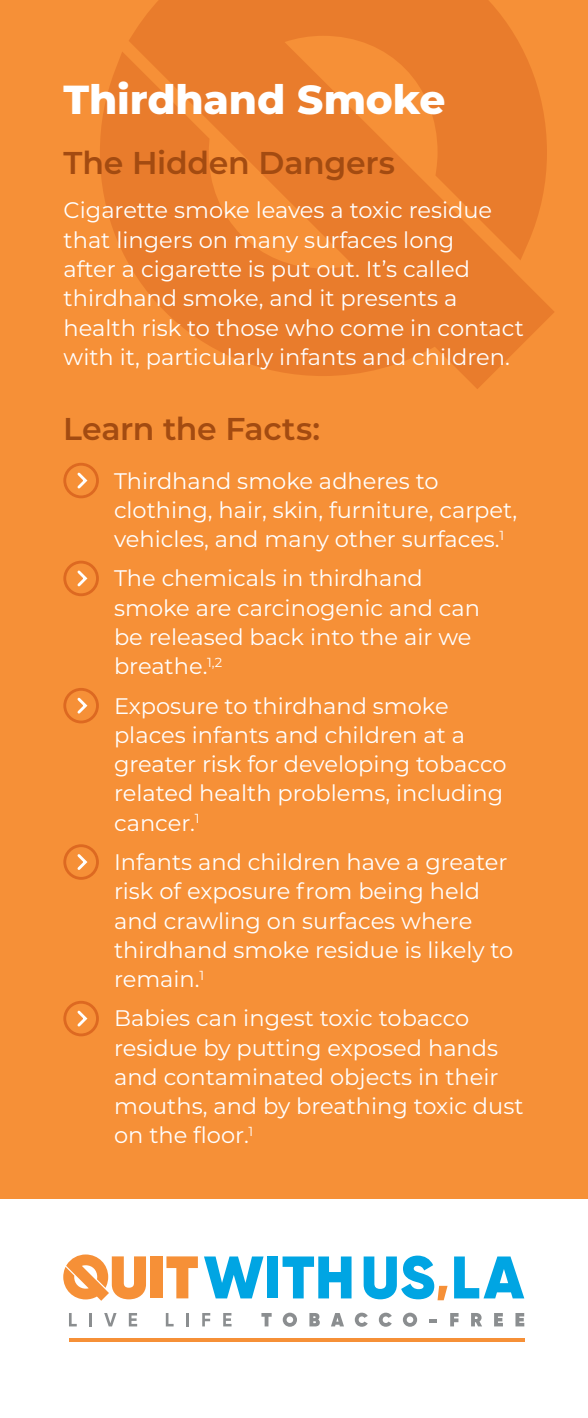
<style>
.page{position:relative;width:588px;height:1418px;background:#fff}
.page>*{position:absolute;margin:0;border:0;box-sizing:border-box;transform-origin:0 0}
.t1{font:800 40.5px "Montserrat";letter-spacing:-.005em;color:#fff}
.t2{font:600 31.5px "Montserrat";letter-spacing:-.01em;color:#a34b11}
.t3{font:22.5px/29.2px "Montserrat";color:#fff}
</style>
<div class="page">
<div style="left:0;top:0;width:587px;height:1199px;background:#f69037"></div>
<svg style="left:100px;top:0;width:454px;height:389px;fill:#e97c2c"></svg>
<svg style="left:69px;top:1313px;width:8px;height:13px"></svg>
<svg style="left:89px;top:1313px;width:3px;height:13px"></svg>
<svg style="left:104px;top:1313px;width:12px;height:13px"></svg>
<svg style="left:129px;top:1313px;width:8px;height:13px"></svg>
<svg style="left:166px;top:1313px;width:7px;height:13px"></svg>
<svg style="left:186px;top:1313px;width:3px;height:13px"></svg>
<svg style="left:202px;top:1313px;width:8px;height:13px"></svg>
<svg style="left:223px;top:1313px;width:8px;height:13px"></svg>
<svg style="left:261px;top:1313px;width:10px;height:13px"></svg>
<svg style="left:282px;top:1312px;width:15px;height:14px"></svg>
<svg style="left:309px;top:1313px;width:10px;height:13px"></svg>
<svg style="left:331px;top:1313px;width:13px;height:13px"></svg>
<svg style="left:354px;top:1312px;width:13px;height:14px"></svg>
<svg style="left:378px;top:1312px;width:13px;height:14px"></svg>
<svg style="left:402px;top:1312px;width:15px;height:14px"></svg>
<svg style="left:429px;top:1319px;width:8px;height:3px"></svg>
<svg style="left:450px;top:1313px;width:8px;height:13px"></svg>
<svg style="left:471px;top:1313px;width:11px;height:13px"></svg>
<svg style="left:494px;top:1313px;width:8px;height:13px"></svg>
<svg style="left:515px;top:1313px;width:9px;height:13px"></svg>
<hr style="left:69px;top:1338px;width:455px;height:4px;background:#f69037">
<svg style="left:204px;top:1256px;width:59px;height:42px"></svg>
<div style="left:267px;top:1256px;width:11px;height:42px;background:#00a5e3"></div>
<svg style="left:282px;top:1256px;width:69px;height:42px"></svg>
<svg style="left:363px;top:1255px;width:84px;height:45px"></svg>
<svg style="left:454px;top:1256px;width:70px;height:42px"></svg>
<div style="left:150px;top:1256px;width:12px;height:42px;background:#f69037"></div>
<svg style="left:166px;top:1256px;width:32px;height:42px"></svg>
<svg style="left:63px;top:1254px;width:83px;height:46px"></svg>
<div style="left:63px;top:463px;width:36px;height:35px;border:3px solid #dd6921;border-radius:50%"></div>
<svg style="left:77px;top:472px;width:11px;height:17px"></svg>
<div style="left:63px;top:561px;width:36px;height:35px;border:3px solid #dd6921;border-radius:50%"></div>
<svg style="left:77px;top:570px;width:11px;height:17px"></svg>
<div style="left:63px;top:688px;width:36px;height:35px;border:3px solid #dd6921;border-radius:50%"></div>
<svg style="left:77px;top:697px;width:11px;height:17px"></svg>
<div style="left:63px;top:844px;width:36px;height:35px;border:3px solid #dd6921;border-radius:50%"></div>
<svg style="left:77px;top:854px;width:11px;height:16px"></svg>
<div style="left:63px;top:1000px;width:36px;height:36px;border:3px solid #dd6921;border-radius:50%"></div>
<svg style="left:77px;top:1010px;width:11px;height:17px"></svg>
<p class="t1" style="left:63px;top:69px;width:383px">Thirdhand Smoke</p>
<p class="t2" style="left:63px;top:141px;width:333px">The Hidden Dangers</p>
<p class="t3" style="left:64px;top:195px;width:461px">Cigarette smoke leaves a toxic residue that lingers on many surfaces long<br>after a cigarette is put out. It’s called thirdhand smoke, and it presents a health risk to those who come in contact with it, particularly infants and children.</p>
<p class="t2" style="left:63px;top:407px;width:258px">Learn the Facts:</p>
<p class="t3" style="left:114px;top:465px;width:404px">Thirdhand smoke adheres to clothing, hair, skin, furniture, carpet, vehicles, and many other surfaces.<sup>1</sup></p>
<p class="t3" style="left:114px;top:563px;width:367px">The chemicals in thirdhand smoke are carcinogenic and can be released back into the air we breathe.<sup>1,2</sup></p>
<p class="t3" style="left:114px;top:690px;width:394px">Exposure to thirdhand smoke places infants and children at a greater risk for developing tobacco related health problems, including cancer.<sup>1</sup></p>
<p class="t3" style="left:114px;top:846px;width:400px">Infants and children have a greater risk of exposure from being held and crawling on surfaces where thirdhand smoke residue is likely to remain.<sup>1</sup></p>
<p class="t3" style="left:114px;top:1003px;width:411px">Babies can ingest toxic tobacco residue by putting exposed hands and contaminated objects in their mouths, and by breathing toxic dust on the floor.<sup>1</sup></p>
</div>
